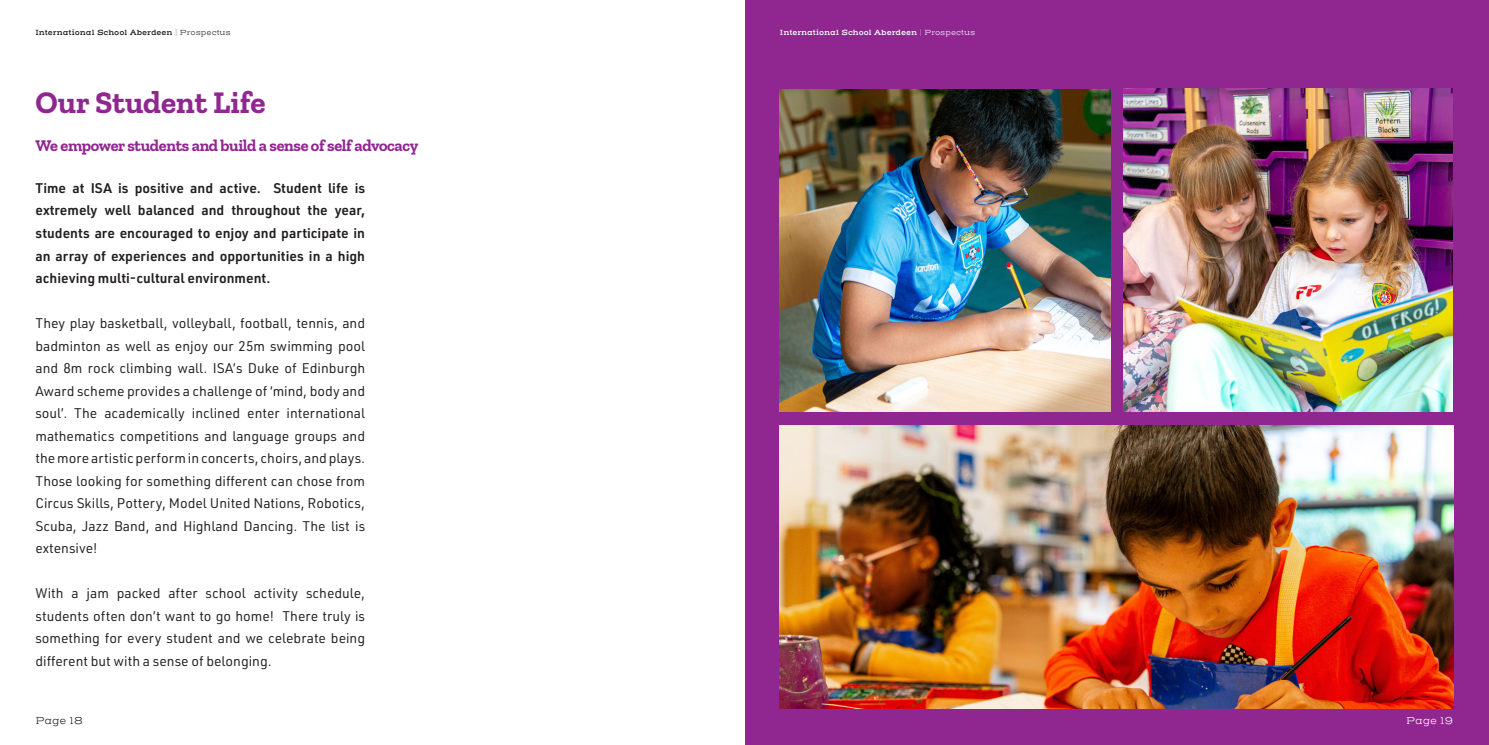
<style>
.page{position:relative;width:1489px;height:745px;background:#fff}
.page>*{position:absolute;margin:0;border:0;box-sizing:border-box;transform-origin:0 0}
.t1{font:700 31.25px "Zilla Slab";color:#90268f}
.t2{font:700 16.25px "Zilla Slab";letter-spacing:-.02em;color:#90268f}
.t3{font:13.75px/22.5px "URWDIN";color:#231f20;text-align:justify}
.t4{font:600 13.75px/22.5px "URWDIN";color:#231f20;text-align:justify}
.t5{font:300 10px "Henderson Slab Basic";letter-spacing:-.005em;color:#231f20}
.t6{font:300 10px "Henderson Slab Basic";letter-spacing:-.005em;color:#fff}
.t7{font:600 7.5px "Henderson Slab Basic";color:#231f20}
.t8{font:600 7.5px "Henderson Slab Basic";color:#fff}
.s1{font-weight:300}
</style>
<div class="page">
<div style="left:745px;top:0;width:743px;height:744px;background:#90268f"></div>
<img style="left:1123px;top:89px;width:329px;height:322px">
<img style="left:780px;top:89px;width:330px;height:322px">
<img style="left:780px;top:425px;width:673px;height:283px">
<p class="t7" style="left:35px;top:28px;width:197px">International School Aberdeen <span class="s1">| Prospectus</span></p>
<p class="t1" style="left:35px;top:85px;width:231px">Our Student Life</p>
<p class="t2" style="left:35px;top:136px;width:384px">We empower students and build a sense of self advocacy</p>
<p class="t4" style="left:35px;top:176px;width:331px">Time at ISA is positive and active. Student life is extremely well balanced and throughout the year, students are encouraged to enjoy and participate in an array of experiences and opportunities in a high achieving multi-cultural environment.</p>
<p class="t3" style="left:35px;top:311px;width:331px">They play basketball, volleyball, football, tennis, and badminton as well as enjoy our 25m swimming pool and 8m rock climbing wall. ISA’s Duke of Edinburgh Award scheme provides a challenge of ‘mind, body and soul’. The academically inclined enter international mathematics competitions and language groups and the more artistic perform in concerts, choirs, and plays.<br>Those looking for something different can chose from Circus Skills, Pottery, Model United Nations, Robotics, Scuba, Jazz Band, and Highland Dancing. The list is extensive!</p>
<p class="t3" style="left:35px;top:581px;width:331px">With a jam packed after school activity schedule, students often don’t want to go home! There truly is something for every student and we celebrate being different but with a sense of belonging.</p>
<p class="t5" style="left:35px;top:714px;width:49px">Page 18</p>
<p class="t8" style="left:780px;top:28px;width:197px">International School Aberdeen <span class="s1">| Prospectus</span></p>
<p class="t6" style="left:1405px;top:714px;width:49px">Page 19</p>
</div>
